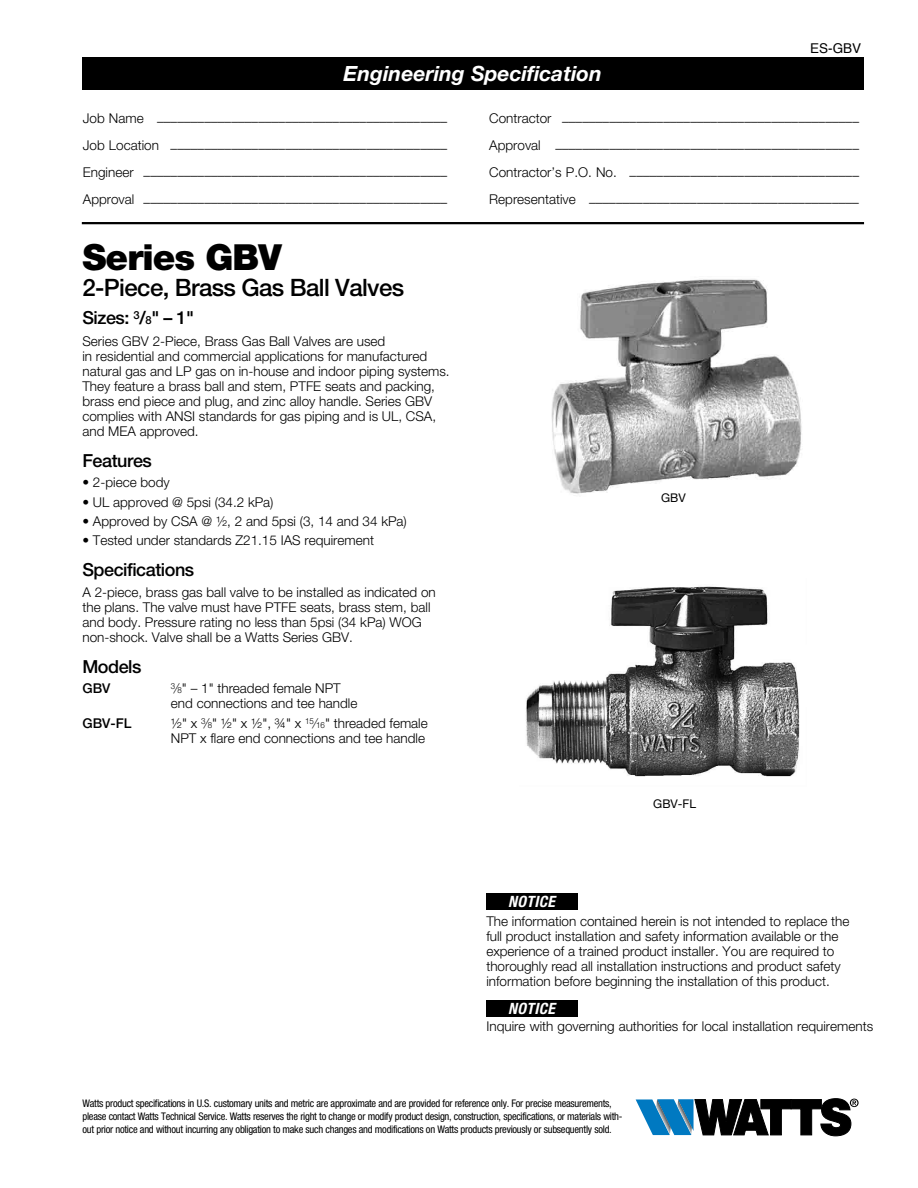
<style>
.page{position:relative;width:918px;height:1188px;background:#fff}
.page>*{position:absolute;margin:0;border:0;box-sizing:border-box;transform-origin:0 0}
.t1{font:900 36px "Helvetica Neue LT Std";letter-spacing:-.025em;color:#000}
.t2{font:500 24px "Helvetica Neue LT Std";letter-spacing:-.025em;color:#000}
.t3{font:italic 700 21px "Helvetica Neue LT Std";color:#fff}
.t4{font:500 18px "Helvetica Neue LT Std";letter-spacing:-.025em;color:#000}
.t5{font:italic 700 condensed 15.6px "Helvetica Neue LT Std";letter-spacing:.025em;color:#fff}
.t6{font:300 13.5px/15px "Helvetica Neue LT Std";color:#000}
.t7{font:300 13.5px/15px "Helvetica Neue LT Std";color:#000;scale:.95 1}
.t8{font:500 13.5px "Helvetica Neue LT Std";color:#000}
.t9{font:13.5px "Helvetica";color:#000}
.t10{font:12px "Helvetica Neue LT Std";color:#000}
.t11{font:condensed 10.5px/13.2px "Helvetica Neue LT Std";letter-spacing:-.025em;color:#000}
.s1{font-size:11.1px}
.s2{font-size:8.4px}
</style>
<div class="page">
<img style="left:551px;top:279px;width:251px;height:215px">
<img style="left:526px;top:586px;width:274px;height:191px">
<svg style="left:636px;top:1098px;width:223px;height:38px"></svg>
<hr style="left:82px;top:222px;width:782px;height:2px;background:#000">
<div style="left:486px;top:1000px;width:91px;height:17px;background:#000"></div>
<div style="left:486px;top:893px;width:91px;height:17px;background:#000"></div>
<div style="left:82px;top:57px;width:781px;height:32px;background:#000"></div>
<h3 class="t3" style="left:343px;top:60px;width:260px">Engineering Specification</h3>
<p class="t9" style="left:810px;top:37px;width:53px">ES-GBV</p>
<p class="t6" style="left:83px;top:113px;width:366px">Job Name –––––––––––––––––––––––––––––––––––––––––––</p>
<p class="t6" style="left:489px;top:113px;width:371px">Contractor ––––––––––––––––––––––––––––––––––––––––––––</p>
<p class="t6" style="left:83px;top:140px;width:366px">Job Location –––––––––––––––––––––––––––––––––––––––––</p>
<p class="t6" style="left:489px;top:140px;width:371px">Approval –––––––––––––––––––––––––––––––––––––––––––––</p>
<p class="t6" style="left:83px;top:168px;width:366px">Engineer –––––––––––––––––––––––––––––––––––––––––––––</p>
<p class="t6" style="left:489px;top:168px;width:371px">Contractor’s P.O. No. ––––––––––––––––––––––––––––––––––</p>
<p class="t6" style="left:83px;top:195px;width:366px">Approval –––––––––––––––––––––––––––––––––––––––––––––</p>
<p class="t6" style="left:489px;top:195px;width:371px">Representative ––––––––––––––––––––––––––––––––––––––––</p>
<h1 class="t1" style="left:82px;top:236px;width:201px">Series GBV</h1>
<h2 class="t2" style="left:82px;top:273px;width:323px">2-Piece, Brass Gas Ball Valves</h2>
<h3 class="t4" style="left:82px;top:307px;width:113px">Sizes: <sup>3</sup>/<span class="s1">8</span>" – 1"</h3>
<p class="t6" style="left:82px;top:333px;width:369px">Series GBV 2-Piece, Brass Gas Ball Valves are used<br>in residential and commercial applications for manufactured natural gas and LP gas on in-house and indoor piping systems.<br>They feature a brass ball and stem, PTFE seats and packing, brass end piece and plug, and zinc alloy handle. Series GBV complies with ANSI standards for gas piping and is UL, CSA, and MEA approved.</p>
<h3 class="t4" style="left:82px;top:449px;width:71px">Features</h3>
<p class="t6" style="left:82px;top:474px;width:89px">• 2-piece body</p>
<p class="t6" style="left:82px;top:494px;width:193px">• UL approved @ 5psi (34.2 kPa)</p>
<p class="t6" style="left:82px;top:513px;width:326px">• Approved by CSA @ 1/2, 2 and 5psi (3, 14 and 34 kPa)</p>
<p class="t6" style="left:82px;top:533px;width:293px">• Tested under standards Z21.15 IAS requirement</p>
<h3 class="t4" style="left:82px;top:559px;width:113px">Specifications</h3>
<p class="t6" style="left:82px;top:584px;width:355px">A 2-piece, brass gas ball valve to be installed as indicated on the plans. The valve must have PTFE seats, brass stem, ball and body. Pressure rating no less than 5psi (34 kPa) WOG non-shock. Valve shall be a Watts Series GBV.</p>
<h3 class="t4" style="left:82px;top:656px;width:61px">Models</h3>
<p class="t8" style="left:82px;top:680px;width:29px">GBV</p>
<p class="t7" style="left:171px;top:681px;width:198px"><sup>3</sup>⁄<span class="s2">8</span>" – 1" threaded female NPT end connections and tee handle</p>
<p class="t8" style="left:82px;top:715px;width:51px">GBV-FL</p>
<p class="t6" style="left:171px;top:715px;width:258px">1/2" x <sup>3</sup>⁄<span class="s2">8</span>" 1/2" x 1/2", 3/4" x <sup>15</sup>⁄<span class="s2">16</span>" threaded female<br>NPT x flare end connections and tee handle</p>
<p class="t10" style="left:661px;top:491px;width:26px">GBV</p>
<p class="t5" style="left:508px;top:892px;width:48px">NOTICE</p>
<p class="t10" style="left:653px;top:797px;width:44px">GBV-FL</p>
<p class="t6" style="left:486px;top:913px;width:365px">The information contained herein is not intended to replace the full product installation and safety information available or the experience of a trained product installer. You are required to thoroughly read all installation instructions and product safety information before beginning the installation of this product.</p>
<p class="t5" style="left:508px;top:999px;width:48px">NOTICE</p>
<p class="t6" style="left:487px;top:1019px;width:388px">Inquire with governing authorities for local installation requirements</p>
<p class="t11" style="left:82px;top:1096px;width:542px">Watts product specifications in U.S. customary units and metric are approximate and are provided for reference only. For precise measurements, please contact Watts Technical Service. Watts reserves the right to change or modify product design, construction, specifications, or materials with&shy;out prior notice and without incurring any obligation to make such changes and modifications on Watts products previously or subsequently sold.</p>
</div>
